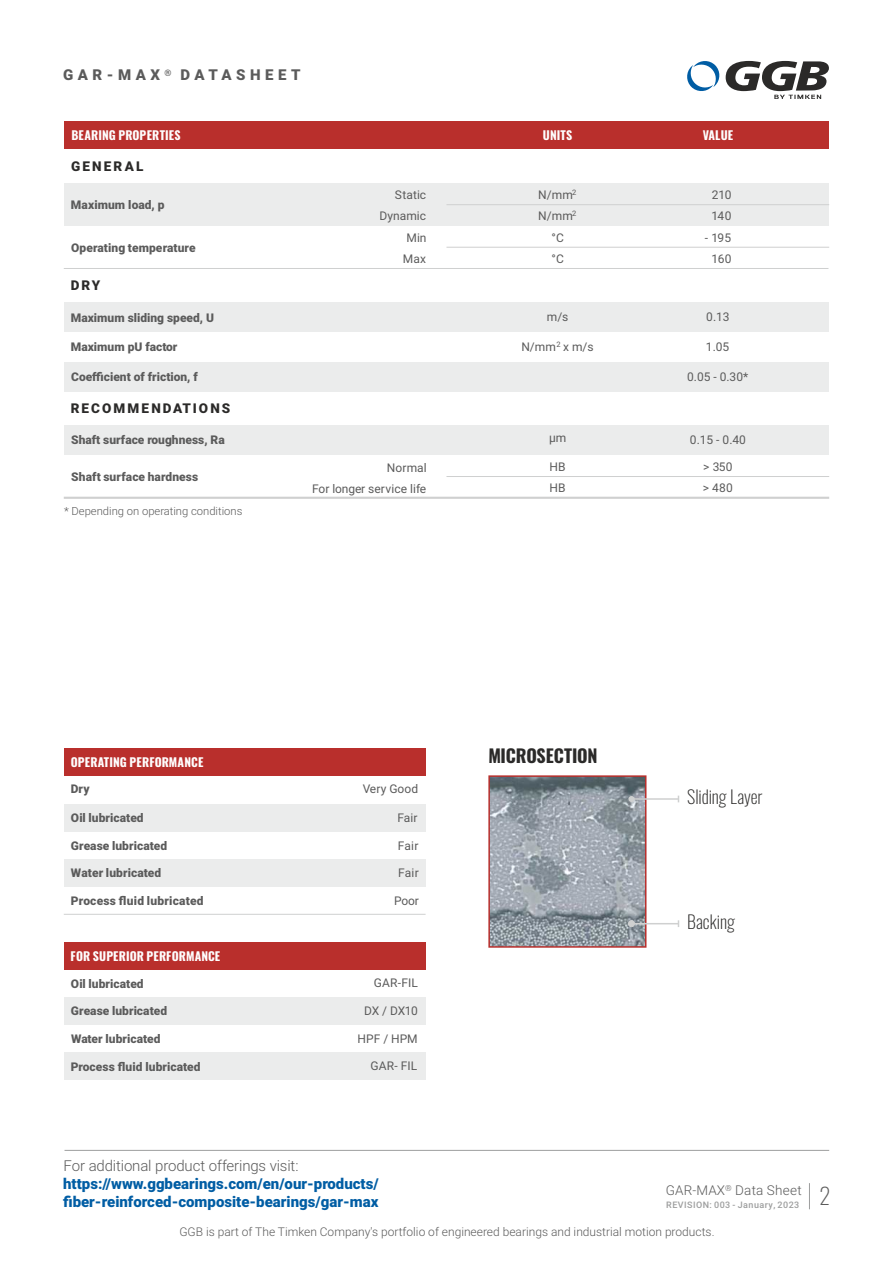
<style>
.page{position:relative;width:893px;height:1263px;background:#fff}
.page>*{position:absolute;margin:0;border:0;box-sizing:border-box;transform-origin:0 0}
.t1{font:200 22.5px "Oswald";color:#5b5b5b}
.t2{font:200 18px "Oswald";letter-spacing:-.005em;color:#2b2a29}
.t3{font:700 18px "Oswald";letter-spacing:-.015em;color:#2b2a29}
.t4{font:900 15px/18px "Roboto";color:#005da4}
.t5{font:300 15px "Roboto";letter-spacing:-.01em;color:#5b5b5b}
.t6{font:900 15px "Roboto";letter-spacing:.3em;color:#5b5b5b}
.t7{font:900 13.5px "Roboto";letter-spacing:.155em;color:#2b2a29}
.t8{font:300 13.5px "Roboto";letter-spacing:.02em;color:#5b5b5b}
.t9{font:900 12px "Roboto";color:#5b5b5b}
.t10{font:12px/20.7px "Roboto";color:#5b5b5b}
.t11{font:300 12px "Roboto";color:#5b5b5b}
.t12{font:700 12px "Oswald";letter-spacing:.015em;color:#fefefe}
.t13{font:300 11.25px "Roboto";color:#5b5b5b}
.t14{font:500 9px "Roboto";letter-spacing:.05em;color:#9d9e9e}
.t15{font:900 9px "Roboto";color:#5b5b5b}
.t16{font:300 8.25px "Roboto";color:#5b5b5b}
.t17{font:7.5px "Roboto";color:#5b5b5b}
</style>
<div class="page">
<hr style="left:65px;top:1150px;width:764px;height:1px;background:#9d9e9e">
<div style="left:64px;top:121px;width:764px;height:28px;background:#b92f2c"></div>
<svg style="left:809px;top:1183px;width:1px;height:26px"></svg>
<img style="left:491px;top:778px;width:152px;height:167px">
<div style="left:64px;top:997px;width:362px;height:28px;background:#ebecec"></div>
<div style="left:64px;top:1052px;width:362px;height:28px;background:#ebecec"></div>
<div style="left:64px;top:859px;width:362px;height:28px;background:#ebecec"></div>
<div style="left:64px;top:804px;width:362px;height:27px;background:#ebecec"></div>
<div style="left:64px;top:425px;width:764px;height:30px;background:#ebecec"></div>
<div style="left:64px;top:362px;width:764px;height:30px;background:#ebecec"></div>
<div style="left:64px;top:302px;width:764px;height:30px;background:#ebecec"></div>
<div style="left:64px;top:183px;width:764px;height:43px;background:#ebecec"></div>
<div style="left:64px;top:748px;width:362px;height:28px;background:#b92f2c"></div>
<div style="left:64px;top:942px;width:362px;height:27px;background:#b92f2c"></div>
<hr style="left:446px;top:247px;width:383px;height:1px;background:#cfd0d0">
<hr style="left:64px;top:914px;width:362px;height:1px;background:#cfd0d0">
<hr style="left:446px;top:204px;width:383px;height:1px;background:#cfd0d0">
<hr style="left:64px;top:497px;width:765px;height:2px;background:#cfd0d0">
<div style="left:488px;top:775px;width:158px;height:173px;border:2px solid #b92f2c"></div>
<hr style="left:631px;top:923px;width:47px;height:1px;background:#cfd0d0">
<div style="left:628px;top:920px;width:7px;height:7px;background:#cfd0d0;border:1px solid #cfd0d0;border-radius:50%"></div>
<hr style="left:631px;top:798px;width:47px;height:2px;background:#cfd0d0">
<svg style="left:628px;top:796px;width:6px;height:6px"></svg>
<hr style="left:64px;top:268px;width:764px;height:1px;background:#cfd0d0">
<hr style="left:446px;top:476px;width:383px;height:1px;background:#cfd0d0">
<svg style="left:687px;top:60px;width:142px;height:39px"></svg>
<p class="t6" style="left:63px;top:69px;width:98px">GAR-MAX</p>
<p class="t15" style="left:165px;top:69px;width:9px">®</p>
<p class="t6" style="left:181px;top:69px;width:121px">DATASHEET</p>
<p class="t12" style="left:71px;top:127px;width:111px">BEARING PROPERTIES</p>
<p class="t12" style="left:543px;top:127px;width:31px">UNITS</p>
<p class="t12" style="left:703px;top:127px;width:32px">VALUE</p>
<p class="t7" style="left:71px;top:161px;width:74px">GENERAL</p>
<p class="t9" style="left:71px;top:200px;width:95px">Maximum load, p</p>
<p class="t9" style="left:71px;top:243px;width:126px">Operating temperature</p>
<p class="t10" style="left:395px;top:186px;width:33px">Static</p>
<p class="t10" style="left:379px;top:207px;width:48px">Dynamic</p>
<p class="t10" style="left:538px;top:186px;width:36px">N/mm</p>
<p class="t17" style="left:572px;top:190px;width:6px">2</p>
<p class="t10" style="left:538px;top:207px;width:36px">N/mm</p>
<p class="t17" style="left:572px;top:211px;width:6px">2</p>
<p class="t10" style="left:407px;top:228px;width:22px">Min</p>
<p class="t10" style="left:551px;top:228px;width:14px">°C</p>
<p class="t10" style="left:403px;top:249px;width:25px">Max</p>
<p class="t10" style="left:551px;top:250px;width:14px">°C</p>
<p class="t10" style="left:711px;top:186px;width:22px">210<br>140</p>
<p class="t10" style="left:705px;top:228px;width:28px;line-height:21.3px;text-align:center">- 195<br>160</p>
<p class="t7" style="left:71px;top:280px;width:31px">DRY</p>
<p class="t9" style="left:71px;top:313px;width:145px">Maximum sliding speed, U</p>
<p class="t10" style="left:547px;top:308px;width:23px">m/s</p>
<p class="t10" style="left:706px;top:308px;width:25px">0.13</p>
<p class="t9" style="left:71px;top:342px;width:108px">Maximum pU factor</p>
<p class="t10" style="left:521px;top:338px;width:74px">N/mm<sup>2</sup> x m/s</p>
<p class="t10" style="left:706px;top:338px;width:25px">1.05</p>
<p class="t9" style="left:71px;top:372px;width:128px">Coefficient of friction, f</p>
<p class="t10" style="left:687px;top:367px;width:63px">0.05 - 0.30*</p>
<p class="t7" style="left:71px;top:403px;width:161px">RECOMMENDATIONS</p>
<p class="t9" style="left:71px;top:435px;width:155px">Shaft surface roughness, Ra</p>
<p class="t10" style="left:549px;top:428px;width:19px">μm</p>
<p class="t10" style="left:690px;top:430px;width:58px">0.15 - 0.40</p>
<p class="t9" style="left:71px;top:472px;width:129px">Shaft surface hardness</p>
<p class="t10" style="left:312px;top:458px;width:116px;text-align:right">Normal<br>For longer service life</p>
<p class="t10" style="left:549px;top:458px;width:18px">HB</p>
<p class="t10" style="left:703px;top:458px;width:31px">&gt; 350</p>
<p class="t10" style="left:549px;top:479px;width:18px">HB</p>
<p class="t10" style="left:703px;top:479px;width:31px">&gt; 480</p>
<p class="t13" style="left:64px;top:506px;width:180px">* Depending on operating conditions</p>
<p class="t12" style="left:71px;top:754px;width:134px">OPERATING PERFORMANCE</p>
<p class="t9" style="left:71px;top:784px;width:21px">Dry</p>
<p class="t9" style="left:71px;top:813px;width:74px">Oil lubricated</p>
<p class="t9" style="left:71px;top:841px;width:98px">Grease lubricated</p>
<p class="t9" style="left:71px;top:868px;width:92px">Water lubricated</p>
<p class="t9" style="left:71px;top:896px;width:134px">Process fluid lubricated</p>
<p class="t12" style="left:71px;top:947px;width:151px">FOR SUPERIOR PERFORMANCE</p>
<p class="t9" style="left:71px;top:979px;width:74px">Oil lubricated</p>
<p class="t9" style="left:71px;top:1006px;width:98px">Grease lubricated</p>
<p class="t9" style="left:71px;top:1034px;width:91px">Water lubricated</p>
<p class="t9" style="left:71px;top:1062px;width:131px">Process fluid lubricated</p>
<p class="t10" style="left:363px;top:780px;width:57px">Very Good</p>
<p class="t10" style="left:398px;top:808px;width:21px">Fair</p>
<p class="t10" style="left:398px;top:836px;width:22px">Fair</p>
<p class="t10" style="left:398px;top:864px;width:22px">Fair</p>
<p class="t10" style="left:394px;top:892px;width:26px">Poor</p>
<p class="t10" style="left:374px;top:974px;width:46px">GAR-FIL</p>
<p class="t10" style="left:364px;top:1002px;width:55px">DX / DX10</p>
<p class="t10" style="left:357px;top:1029px;width:62px">HPF / HPM</p>
<p class="t10" style="left:370px;top:1057px;width:48px">GAR- FIL</p>
<h2 class="t3" style="left:488px;top:744px;width:111px">MICROSECTION</h2>
<h2 class="t2" style="left:687px;top:784px;width:77px">Sliding Layer</h2>
<h2 class="t2" style="left:687px;top:909px;width:49px">Backing</h2>
<p class="t5" style="left:64px;top:1160px;width:237px">For additional product offerings visit:</p>
<p class="t4" style="left:63px;top:1176px;width:317px">https://www.ggbearings.com/en/our-products/ fiber-reinforced-composite-bearings/gar-max</p>
<p class="t16" style="left:725px;top:1184px;width:8px">®</p>
<p class="t8" style="left:666px;top:1185px;width:138px">GAR-MAX Data Sheet</p>
<p class="t14" style="left:666px;top:1201px;width:135px">REVISION: 003 - January, 2023</p>
<p class="t11" style="left:179px;top:1226px;width:537px">GGB is part of The Timken Company's portfolio of engineered bearings and industrial motion products.</p>
<h1 class="t1" style="left:820px;top:1180px;width:13px">2</h1>
</div>
